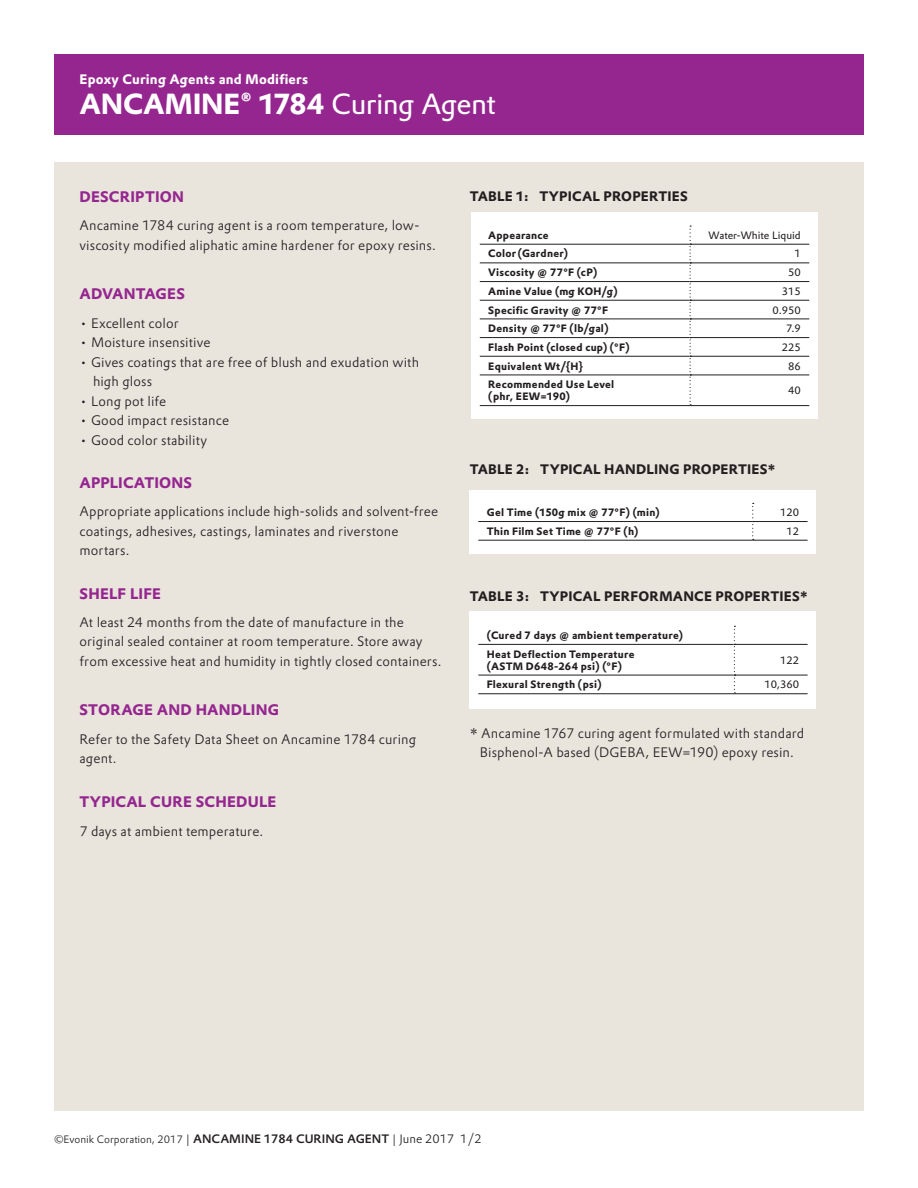
<style>
.page{position:relative;width:918px;height:1188px;background:#fff}
.page>*{position:absolute;margin:0;border:0;box-sizing:border-box;transform-origin:0 0}
.Headline_Prokyon_19{font:700 28.5px "Evonik Prokyon";letter-spacing:-.005em;color:#fff}
.Text_Column_Prokyon{font:700 15px "Evonik Prokyon";letter-spacing:.01em;color:#95268f}
.Subhead_Prokyon_10{font:700 15px "Evonik Prokyon";letter-spacing:.01em;color:#95268f}
.Text_Column_Prokyon-2{font:300 13.5px/19.5px "Evonik Prokyon";letter-spacing:.01em;color:#231f20}
.Text_Prokyon_9{font:700 13.5px "Evonik Prokyon";letter-spacing:.015em;color:#231f20}
.Table_head_Prokyon_9{font:700 13.5px "Evonik Prokyon";letter-spacing:.015em;color:#231f20}
.Headline_Prokyon_19-2{font:700 13.5px "Evonik Prokyon";letter-spacing:.015em;color:#fff}
.Subhead_Prokyon_10-2{font:700 13.5px "Evonik Prokyon";letter-spacing:.01em;color:#231f20}
.t1{font:700 10.5px/12px "Evonik Prokyon";letter-spacing:.02em;color:#231f20}
.t2{font:300 10.5px "Evonik Prokyon";color:#231f20}
.t3{font:10.5px "Evonik Prokyon";color:#231f20}
.s1{font-weight:400}
.s2{font-size:12px}
.s3{font-weight:500;font-size:12px}
</style>
<div class="page">
<div style="left:54px;top:54px;width:810px;height:81px;background:#95268f"></div>
<div style="left:54px;top:162px;width:810px;height:948px;background:#e9e5dd"></div>
<div style="left:471px;top:212px;width:347px;height:207px;background:#fff"></div>
<hr style="left:480px;top:244px;width:210px;height:1px;background:#231f20">
<hr style="left:480px;top:263px;width:210px;height:1px;background:#231f20">
<hr style="left:480px;top:281px;width:210px;height:1px;background:#231f20">
<hr style="left:480px;top:300px;width:210px;height:1px;background:#231f20">
<hr style="left:480px;top:319px;width:210px;height:1px;background:#231f20">
<hr style="left:480px;top:337px;width:210px;height:1px;background:#231f20">
<hr style="left:480px;top:356px;width:210px;height:1px;background:#231f20">
<hr style="left:480px;top:375px;width:210px;height:1px;background:#231f20">
<hr style="left:480px;top:405px;width:210px;height:1px;background:#231f20">
<hr style="left:691px;top:244px;width:118px;height:1px;background:#231f20">
<hr style="left:691px;top:263px;width:118px;height:1px;background:#231f20">
<hr style="left:691px;top:281px;width:118px;height:1px;background:#231f20">
<hr style="left:691px;top:300px;width:118px;height:1px;background:#231f20">
<hr style="left:691px;top:319px;width:118px;height:1px;background:#231f20">
<hr style="left:691px;top:337px;width:118px;height:1px;background:#231f20">
<hr style="left:691px;top:356px;width:118px;height:1px;background:#231f20">
<hr style="left:691px;top:375px;width:118px;height:1px;background:#231f20">
<hr style="left:690px;top:405px;width:119px;height:1px;background:#231f20">
<svg style="left:690px;top:226px;width:1px;height:179px"></svg>
<div style="left:470px;top:490px;width:346px;height:64px;background:#fff"></div>
<hr style="left:478px;top:521px;width:274px;height:1px;background:#231f20">
<hr style="left:478px;top:540px;width:275px;height:1px;background:#231f20">
<hr style="left:753px;top:521px;width:55px;height:1px;background:#231f20">
<hr style="left:753px;top:540px;width:55px;height:1px;background:#231f20">
<svg style="left:752px;top:503px;width:2px;height:37px"></svg>
<div style="left:470px;top:611px;width:346px;height:97px;background:#fff"></div>
<hr style="left:478px;top:644px;width:256px;height:1px;background:#231f20">
<hr style="left:478px;top:675px;width:256px;height:1px;background:#231f20">
<hr style="left:478px;top:693px;width:256px;height:1px;background:#231f20">
<hr style="left:735px;top:644px;width:73px;height:1px;background:#231f20">
<hr style="left:735px;top:675px;width:73px;height:1px;background:#231f20">
<hr style="left:734px;top:693px;width:74px;height:1px;background:#231f20">
<svg style="left:734px;top:626px;width:1px;height:68px"></svg>
<p class="Headline_Prokyon_19-2" style="left:80px;top:69px;width:230px">Epoxy Curing Agents and Modifiers</p>
<p class="Headline_Prokyon_19" style="left:80px;top:81px;width:418px">ANCAMINE® 1784 <span class="s1">Curing Agent</span></p>
<p class="Subhead_Prokyon_10" style="left:80px;top:185px;width:106px">DESCRIPTION</p>
<p class="Text_Column_Prokyon-2" style="left:80px;top:215px;width:358px">Ancamine 1784 curing agent is a room temperature, low&shy;viscosity modified aliphatic amine hardener for epoxy resins.</p>
<p class="Text_Column_Prokyon" style="left:80px;top:281px;width:107px">ADVANTAGES</p>
<p class="Text_Column_Prokyon-2" style="left:80px;top:312px;width:101px">• Excellent color</p>
<p class="Text_Column_Prokyon-2" style="left:80px;top:332px;width:132px">• Moisture insensitive</p>
<p class="Text_Column_Prokyon-2" style="left:93px;top:351px;width:328px;text-indent:-14px">• Gives coatings that are free of blush and exudation with high gloss</p>
<p class="Text_Column_Prokyon-2" style="left:80px;top:390px;width:88px">• Long pot life</p>
<p class="Text_Column_Prokyon-2" style="left:80px;top:410px;width:151px">• Good impact resistance</p>
<p class="Text_Column_Prokyon-2" style="left:80px;top:429px;width:129px">• Good color stability</p>
<p class="Subhead_Prokyon_10" style="left:80px;top:471px;width:114px">APPLICATIONS</p>
<p class="Text_Column_Prokyon-2" style="left:80px;top:501px;width:360px">Appropriate applications include high-solids and solvent-free coatings, adhesives, castings, laminates and riverstone mortars.</p>
<p class="Subhead_Prokyon_10" style="left:80px;top:581px;width:83px">SHELF LIFE</p>
<p class="Text_Column_Prokyon-2" style="left:80px;top:612px;width:363px">At least 24 months from the date of manufacture in the original sealed container at room temperature. Store away from excessive heat and humidity in tightly closed containers.</p>
<p class="Text_Column_Prokyon" style="left:80px;top:697px;width:201px">STORAGE AND HANDLING</p>
<p class="Text_Column_Prokyon-2" style="left:80px;top:728px;width:338px">Refer to the Safety Data Sheet on Ancamine 1784 curing agent.</p>
<p class="Text_Column_Prokyon" style="left:80px;top:790px;width:198px">TYPICAL CURE SCHEDULE</p>
<p class="Text_Column_Prokyon-2" style="left:80px;top:821px;width:185px">7 days at ambient temperature.</p>
<p class="Subhead_Prokyon_10-2" style="left:470px;top:186px;width:220px">TABLE 1: TYPICAL PROPERTIES</p>
<p class="t1" style="left:488px;top:228px;width:62px">Appearance</p>
<p class="t3" style="left:709px;top:227px;width:94px">Water-White Liquid</p>
<p class="t1" style="left:488px;top:247px;width:81px">Color (Gardner)</p>
<p class="t3" style="left:794px;top:246px;width:8px">1</p>
<p class="t1" style="left:488px;top:266px;width:110px">Viscosity @ 77°F (cP)</p>
<p class="t3" style="left:788px;top:264px;width:14px">50</p>
<p class="t1" style="left:488px;top:284px;width:131px">Amine Value (mg KOH/g)</p>
<p class="t3" style="left:782px;top:283px;width:20px">315</p>
<p class="t1" style="left:488px;top:303px;width:121px">Specific Gravity @ 77°F</p>
<p class="t3" style="left:772px;top:302px;width:30px">0.950</p>
<p class="t1" style="left:488px;top:322px;width:122px">Density @ 77°F (lb/gal)</p>
<p class="t3" style="left:786px;top:320px;width:16px">7.9</p>
<p class="t1" style="left:488px;top:340px;width:143px">Flash Point (closed cup) (°F)</p>
<p class="t3" style="left:782px;top:339px;width:20px">225</p>
<p class="t1" style="left:488px;top:359px;width:96px">Equivalent Wt/{H}</p>
<p class="t3" style="left:788px;top:358px;width:14px">86</p>
<p class="t1" style="left:488px;top:378px;width:128px">Recommended Use Level (phr, EEW=190)</p>
<p class="t3" style="left:788px;top:382px;width:14px">40</p>
<p class="Table_head_Prokyon_9" style="left:470px;top:459px;width:307px">TABLE 2: TYPICAL HANDLING PROPERTIES*</p>
<p class="t1" style="left:487px;top:506px;width:174px">Gel Time (150g mix @ 77°F) (min)</p>
<p class="t3" style="left:780px;top:504px;width:20px">120</p>
<p class="t1" style="left:487px;top:524px;width:153px">Thin Film Set Time @ 77°F (h)</p>
<p class="t3" style="left:786px;top:523px;width:14px">12</p>
<p class="Text_Prokyon_9" style="left:470px;top:586px;width:340px">TABLE 3: TYPICAL PERFORMANCE PROPERTIES*</p>
<p class="t1" style="left:487px;top:625px;width:198px;line-height:18.8px">(Cured 7 days @ ambient temperature)<br>Heat Deflection Temperature</p>
<p class="t1" style="left:487px;top:659px;width:137px">(ASTM D648-264 psi) (°F)</p>
<p class="t3" style="left:780px;top:652px;width:20px">122</p>
<p class="t1" style="left:487px;top:678px;width:116px">Flexural Strength (psi)</p>
<p class="t3" style="left:764px;top:677px;width:36px">10,360</p>
<p class="Text_Column_Prokyon-2" style="left:470px;top:722px;width:336px;text-align:center">* Ancamine 1767 curing agent formulated with standard<br>Bisphenol-A based (DGEBA, EEW=190) epoxy resin.</p>
<p class="t2" style="left:54px;top:1131px;width:429px">©Evonik Corporation, 2017 <span class="s2">|</span> <span class="s3">ANCAMINE 1784 CURING AGENT</span> <span class="s2">| June 2017 1/2</span></p>
</div>
